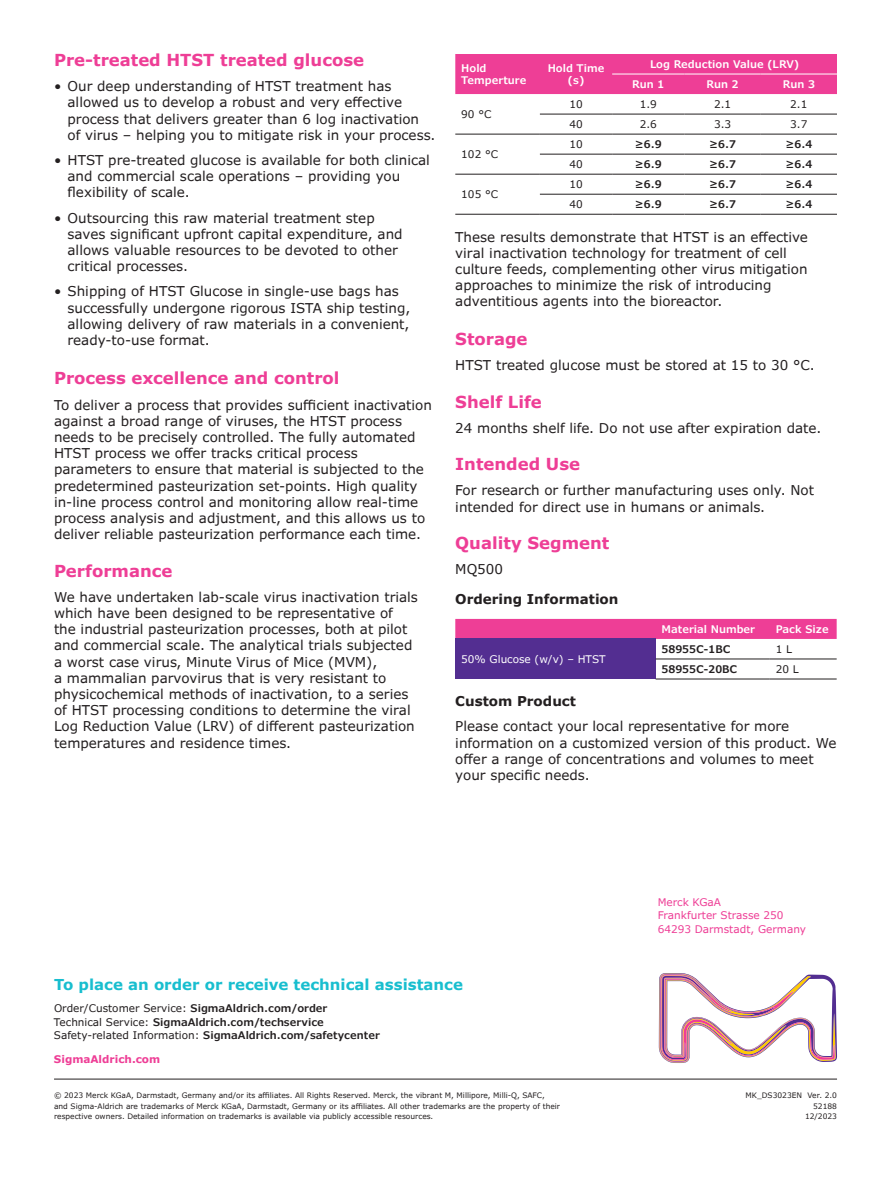
<style>
.page{position:relative;width:891px;height:1188px;background:#fff}
.page>*{position:absolute;margin:0;border:0;box-sizing:border-box;transform-origin:0 0}
.t1{font:700 16.5px "Verdana Pro";color:#ee3e96}
.t2{font:700 15px "Verdana Pro";color:#18becf}
.t3{font:13.5px/16.2px "Verdana Pro";color:#231f20}
.t4{font:700 13.5px "Verdana Pro";color:#231f20}
.t5{font:600 10.5px/13.5px "Verdana Pro";color:#231f20}
.t6{font:600 10.5px/12.6px "Verdana Pro";color:#fff}
.t7{font:10.5px/13.5px "Verdana Pro";color:#ee3e96}
.t8{font:10.5px "Verdana Pro";color:#231f20}
.t9{font:10.5px "Verdana Pro";color:#fff}
.t10{font:700 10.5px "Verdana Pro";color:#ee3e96}
.t11{font:7.5px/10.5px "Verdana Pro";color:#231f20;text-align:right}
.s1{font-weight:400}
</style>
<div class="page">
<hr style="left:54px;top:1079px;width:783px;height:1px;background:#231f20">
<svg style="left:659px;top:973px;width:178px;height:90px"></svg>
<div style="left:455px;top:54px;width:382px;height:40px;background:#ee3e96"></div>
<hr style="left:540px;top:134px;width:72px;height:1px;background:#231f20">
<hr style="left:612px;top:134px;width:72px;height:1px;background:#231f20">
<hr style="left:684px;top:134px;width:77px;height:1px;background:#231f20">
<hr style="left:761px;top:134px;width:76px;height:1px;background:#231f20">
<hr style="left:540px;top:174px;width:72px;height:1px;background:#231f20">
<hr style="left:612px;top:174px;width:72px;height:1px;background:#231f20">
<hr style="left:684px;top:174px;width:77px;height:1px;background:#231f20">
<hr style="left:761px;top:174px;width:76px;height:1px;background:#231f20">
<hr style="left:540px;top:214px;width:72px;height:1px;background:#231f20">
<hr style="left:612px;top:214px;width:72px;height:1px;background:#231f20">
<hr style="left:684px;top:214px;width:77px;height:1px;background:#231f20">
<hr style="left:761px;top:214px;width:76px;height:1px;background:#231f20">
<hr style="left:612px;top:74px;width:72px;height:1px;background:#fff">
<hr style="left:684px;top:74px;width:77px;height:1px;background:#fff">
<hr style="left:761px;top:74px;width:76px;height:1px;background:#fff">
<hr style="left:455px;top:134px;width:85px;height:1px;background:#231f20">
<hr style="left:455px;top:174px;width:85px;height:1px;background:#231f20">
<hr style="left:455px;top:214px;width:85px;height:1px;background:#231f20">
<hr style="left:540px;top:114px;width:72px;height:1px;background:#231f20">
<hr style="left:612px;top:114px;width:72px;height:1px;background:#231f20">
<hr style="left:684px;top:114px;width:77px;height:1px;background:#231f20">
<hr style="left:761px;top:114px;width:76px;height:1px;background:#231f20">
<hr style="left:540px;top:154px;width:72px;height:1px;background:#231f20">
<hr style="left:612px;top:154px;width:72px;height:1px;background:#231f20">
<hr style="left:684px;top:154px;width:77px;height:1px;background:#231f20">
<hr style="left:761px;top:154px;width:76px;height:1px;background:#231f20">
<hr style="left:540px;top:194px;width:72px;height:1px;background:#231f20">
<hr style="left:612px;top:194px;width:72px;height:1px;background:#231f20">
<hr style="left:684px;top:194px;width:77px;height:1px;background:#231f20">
<hr style="left:761px;top:194px;width:76px;height:1px;background:#231f20">
<div style="left:455px;top:619px;width:382px;height:20px;background:#ee3e96"></div>
<div style="left:455px;top:639px;width:201px;height:40px;background:#532e91"></div>
<hr style="left:656px;top:659px;width:114px;height:1px;background:#231f20">
<hr style="left:770px;top:659px;width:67px;height:1px;background:#231f20">
<hr style="left:656px;top:679px;width:114px;height:1px;background:#231f20">
<hr style="left:770px;top:679px;width:67px;height:1px;background:#231f20">
<p class="t1" style="left:54px;top:49px;width:312px">Pre-treated HTST treated glucose</p>
<p class="t3" style="left:68px;top:78px;width:369px;text-indent:-14px">• Our deep understanding of HTST treatment has allowed us to develop a robust and very effective process that delivers greater than 6 log inactivation<br>of virus – helping you to mitigate risk in your process.</p>
<p class="t3" style="left:68px;top:152px;width:364px;text-indent:-14px">• HTST pre-treated glucose is available for both clinical and commercial scale operations – providing you flexibility of scale.</p>
<p class="t3" style="left:68px;top:210px;width:337px;text-indent:-14px">• Outsourcing this raw material treatment step saves significant upfront capital expenditure, and allows valuable resources to be devoted to other critical processes.</p>
<p class="t3" style="left:68px;top:284px;width:344px;text-indent:-14px">• Shipping of HTST Glucose in single-use bags has successfully undergone rigorous ISTA ship testing, allowing delivery of raw materials in a convenient, ready-to-use format.</p>
<p class="t1" style="left:54px;top:368px;width:287px">Process excellence and control</p>
<p class="t3" style="left:54px;top:397px;width:379px">To deliver a process that provides sufficient inactivation against a broad range of viruses, the HTST process needs to be precisely controlled. The fully automated HTST process we offer tracks critical process parameters to ensure that material is subjected to the predetermined pasteurization set-points. High quality in-line process control and monitoring allow real-time process analysis and adjustment, and this allows us to deliver reliable pasteurization performance each time.</p>
<p class="t1" style="left:54px;top:560px;width:120px">Performance</p>
<p class="t3" style="left:54px;top:589px;width:366px">We have undertaken lab-scale virus inactivation trials which have been designed to be representative of the industrial pasteurization processes, both at pilot and commercial scale. The analytical trials subjected a worst case virus, Minute Virus of Mice (MVM),<br>a mammalian parvovirus that is very resistant to physicochemical methods of inactivation, to a series of HTST processing conditions to determine the viral Log Reduction Value (LRV) of different pasteurization temperatures and residence times.</p>
<p class="t6" style="left:461px;top:62px;width:67px">Hold<br>Temperture</p>
<p class="t6" style="left:548px;top:62px;width:58px;text-align:center">Hold Time (s)</p>
<p class="t6" style="left:632px;top:54px;width:168px;line-height:20px;text-indent:18px">Log Reduction Value (LRV)<br>Run 1</p>
<p class="t6" style="left:707px;top:78px;width:34px">Run 2</p>
<p class="t6" style="left:783px;top:78px;width:34px">Run 3</p>
<p class="t8" style="left:461px;top:108px;width:32px">90 °C</p>
<p class="t8" style="left:461px;top:148px;width:38px">102 °C</p>
<p class="t8" style="left:569px;top:98px;width:15px">10</p>
<p class="t8" style="left:640px;top:98px;width:19px">1.9</p>
<p class="t8" style="left:714px;top:98px;width:19px">2.1</p>
<p class="t8" style="left:790px;top:98px;width:19px">2.1</p>
<p class="t8" style="left:569px;top:118px;width:15px">40</p>
<p class="t8" style="left:640px;top:118px;width:19px">2.6</p>
<p class="t8" style="left:714px;top:118px;width:19px">3.3</p>
<p class="t8" style="left:790px;top:118px;width:19px">3.7</p>
<p class="t8" style="left:569px;top:138px;width:15px">10</p>
<p class="t5" style="left:635px;top:138px;width:28px">≥6.9</p>
<p class="t5" style="left:709px;top:138px;width:28px">≥6.7</p>
<p class="t5" style="left:785px;top:138px;width:28px">≥6.4</p>
<p class="t8" style="left:569px;top:158px;width:15px">40</p>
<p class="t5" style="left:635px;top:158px;width:28px">≥6.9</p>
<p class="t5" style="left:709px;top:158px;width:28px">≥6.7</p>
<p class="t5" style="left:785px;top:158px;width:28px">≥6.4</p>
<p class="t8" style="left:569px;top:178px;width:15px">10</p>
<p class="t5" style="left:635px;top:178px;width:28px">≥6.9</p>
<p class="t5" style="left:709px;top:178px;width:28px">≥6.7</p>
<p class="t5" style="left:785px;top:178px;width:28px">≥6.4</p>
<p class="t8" style="left:569px;top:198px;width:15px">40</p>
<p class="t5" style="left:635px;top:198px;width:28px">≥6.9</p>
<p class="t5" style="left:709px;top:198px;width:28px">≥6.7</p>
<p class="t5" style="left:785px;top:198px;width:28px">≥6.4</p>
<p class="t3" style="left:455px;top:229px;width:354px">These results demonstrate that HTST is an effective viral inactivation technology for treatment of cell culture feeds, complementing other virus mitigation approaches to minimize the risk of introducing adventitious agents into the bioreactor.</p>
<p class="t1" style="left:455px;top:328px;width:74px">Storage</p>
<p class="t3" style="left:455px;top:357px;width:361px">HTST treated glucose must be stored at 15 to 30 °C.</p>
<p class="t1" style="left:455px;top:391px;width:88px">Shelf Life</p>
<p class="t3" style="left:455px;top:420px;width:367px">24 months shelf life. Do not use after expiration date.</p>
<p class="t1" style="left:455px;top:454px;width:126px">Intended Use</p>
<p class="t3" style="left:455px;top:483px;width:360px">For research or further manufacturing uses only. Not intended for direct use in humans or animals.</p>
<p class="t1" style="left:455px;top:532px;width:156px">Quality Segment</p>
<p class="t3" style="left:455px;top:562px;width:49px">MQ500</p>
<p class="t8" style="left:461px;top:188px;width:38px">105 °C</p>
<p class="t4" style="left:455px;top:591px;width:165px">Ordering Information</p>
<p class="t9" style="left:461px;top:652px;width:146px">50% Glucose (w/v) – HTST</p>
<p class="t6" style="left:662px;top:623px;width:95px">Material Number</p>
<p class="t6" style="left:776px;top:623px;width:54px">Pack Size</p>
<p class="t5" style="left:662px;top:643px;width:70px">58955C-1BC</p>
<p class="t8" style="left:776px;top:642px;width:18px">1 L</p>
<p class="t5" style="left:662px;top:663px;width:77px">58955C-20BC</p>
<p class="t8" style="left:776px;top:662px;width:24px">20 L</p>
<p class="t4" style="left:455px;top:692px;width:122px">Custom Product</p>
<p class="t3" style="left:455px;top:719px;width:383px">Please contact your local representative for more information on a customized version of this product. We offer a range of concentrations and volumes to meet your specific needs.</p>
<p class="t7" style="left:658px;top:895px;width:150px">Merck KGaA<br>Frankfurter Strasse 250<br>64293 Darmstadt, Germany</p>
<p class="t2" style="left:54px;top:974px;width:411px">To place an order or receive technical assistance</p>
<p class="t5" style="left:54px;top:1002px;width:327px"><span class="s1">Order/Customer Service:</span> SigmaAldrich.com/order<br><span class="s1">Technical Service:</span> SigmaAldrich.com/techservice<br><span class="s1">Safety-related Information:</span> SigmaAldrich.com/safetycenter</p>
<p class="t10" style="left:54px;top:1052px;width:108px">SigmaAldrich.com</p>
<p class="t11" style="left:54px;top:1090px;width:508px;text-align:left">© 2023 Merck KGaA, Darmstadt, Germany and/or its affiliates. All Rights Reserved. Merck, the vibrant M, Millipore, Milli-Q, SAFC, and Sigma-Aldrich are trademarks of Merck KGaA, Darmstadt, Germany or its affiliates. All other trademarks are the property of their respective owners. Detailed information on trademarks is available via publicly accessible resources.</p>
<p class="t11" style="left:745px;top:1090px;width:93px">MK_DS3023EN Ver. 2.0<br>52188<br>12/2023</p>
</div>
